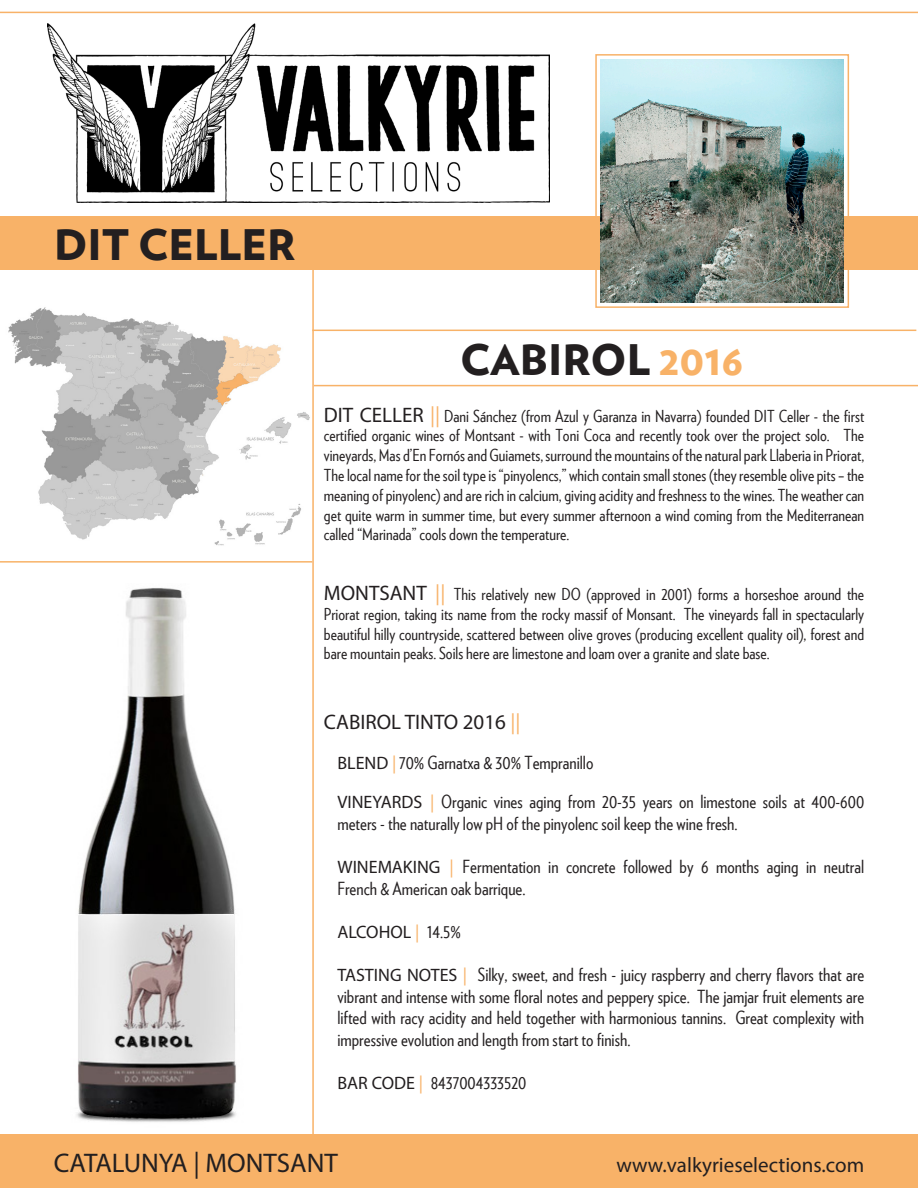
<style>
.page{position:relative;width:918px;height:1188px;background:#fff}
.page>*{position:absolute;margin:0;border:0;box-sizing:border-box;transform-origin:0 0}
.t1{font:900 42px "Verlag";color:#231f20}
.t2{font:27px "Myriad Pro";color:#231f20}
.t3{font:21px "Myriad Pro";color:#231f20}
.t4{font:18px/21.6px "Verlag Condensed";color:#231f20}
.t5{font:18px "Myriad Pro";color:#231f20}
.t6{font:16.5px/19.8px "Verlag Condensed";color:#231f20;text-align:justify}
.s1{color:#f8b268}
.s2{font-family:"Myriad Pro";font-size:21px}
.s3{font-family:"Myriad Pro";font-size:21px;color:#f8b268}
.s4{font-family:"Myriad Pro"}
.s5{font-family:"Myriad Pro";color:#f8b268}
.s6{font-family:"Verlag Condensed"}
</style>
<div class="page">
<img style="left:47px;top:23px;width:502px;height:180px">
<img style="left:76px;top:588px;width:160px;height:534px">
<hr style="left:312px;top:216px;width:2px;height:972px;background:#f8b268">
<div style="left:0;top:216px;width:918px;height:54px;background:#f8b268"></div>
<img style="left:601px;top:59px;width:243px;height:243px">
<div style="left:1px;top:1134px;width:917px;height:54px;background:#f8b268"></div>
<hr style="left:0;top:561px;width:312px;height:2px;background:#f8b268">
<img style="left:8px;top:307px;width:302px;height:239px">
<div style="left:595px;top:54px;width:254px;height:254px;border:2px solid #f8b268"></div>
<hr style="left:312px;top:330px;width:604px;height:1px;background:#f8b268">
<hr style="left:314px;top:385px;width:604px;height:1px;background:#f8b268">
<hr style="left:0;top:12px;width:918px;height:1px;background:#f8b268">
<p class="t1" style="left:54px;top:210px;width:243px">DIT CELLER</p>
<p class="t1" style="left:460px;top:325px;width:285px">CABIROL <span class="s1">2016</span></p>
<p class="t6" style="left:324px;top:405px;width:542px"><span class="s2">DIT CELLER</span> <span class="s3">||</span> Dani Sánchez (from Azul y Garanza in Navarra) founded DIT Celler - the first certified organic wines of Montsant - with Toni Coca and recently took over the project solo. The vineyards, Mas d’En Fornós and Guiamets, surround the mountains of the natural park Llaberia in Priorat, The local name for the soil type is “pinyolencs,” which contain small stones (they resemble olive pits – the meaning of pinyolenc) and are rich in calcium, giving acidity and freshness to the wines. The weather can get quite warm in summer time, but every summer afternoon a wind coming from the Mediterranean called “Marinada” cools down the temperature.</p>
<p class="t6" style="left:324px;top:584px;width:542px"><span class="s2">MONTSANT</span> <span class="s3">||</span> This relatively new DO (approved in 2001) forms a horseshoe around the Priorat region, taking its name from the rocky massif of Monsant. The vineyards fall in spectacularly beautiful hilly countryside, scattered between olive groves (producing excellent quality oil), forest and bare mountain peaks. Soils here are limestone and loam over a granite and slate base.</p>
<p class="t3" style="left:324px;top:709px;width:198px">CABIROL TINTO 2016 <span class="s1">||</span></p>
<p class="t4" style="left:337px;top:751px;width:258px"><span class="s4">BLEND</span> <span class="s5">|</span>70% Garnatxa &amp; 30% Tempranillo</p>
<p class="t4" style="left:337px;top:790px;width:528px"><span class="s4">VINEYARDS</span> <span class="s5">|</span> Organic vines aging from 20-35 years on limestone soils at 400-600 meters - the naturally low pH of the pinyolenc soil keep the wine fresh.</p>
<p class="t4" style="left:337px;top:855px;width:528px"><span class="s4">WINEMAKING</span> <span class="s5">|</span> Fermentation in concrete followed by 6 months aging in neutral<br>French &amp; American oak barrique.</p>
<p class="t5" style="left:337px;top:921px;width:125px">ALCOHOL <span class="s1">|</span> <span class="s6">14.5%</span></p>
<p class="t4" style="left:337px;top:963px;width:528px;text-align:justify"><span class="s4">TASTING NOTES</span> <span class="s5">|</span> Silky, sweet, and fresh - juicy raspberry and cherry flavors that are vibrant and intense with some floral notes and peppery spice. The jamjar fruit elements are lifted with racy acidity and held together with harmonious tannins. Great complexity with impressive evolution and length from start to finish.</p>
<p class="t4" style="left:337px;top:1071px;width:190px"><span class="s4">BAR CODE</span> <span class="s5">|</span> 8437004333520</p>
<p class="t2" style="left:54px;top:1146px;width:286px">CATALUNYA | MONTSANT</p>
<p class="t3" style="left:617px;top:1152px;width:249px">www.valkyrieselections.com</p>
</div>
